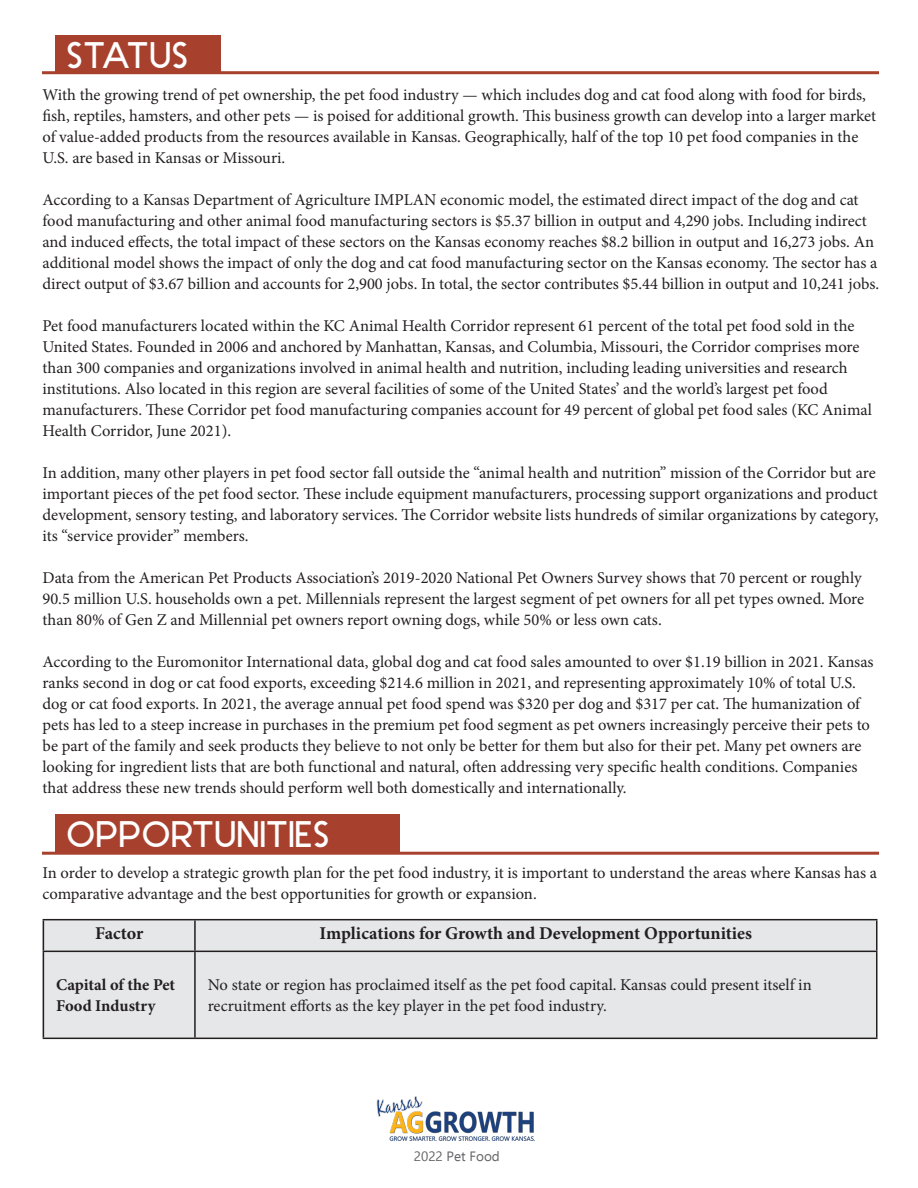
<style>
.page{position:relative;width:918px;height:1188px;background:#fff}
.page>*{position:absolute;margin:0;border:0;box-sizing:border-box;transform-origin:0 0}
.t1{font:34.5px "Stark";color:#fff}
.t2{font:700 18px "Minion Pro";letter-spacing:-.005em;color:#231f20}
.t3{font:16.5px/21px "Minion Pro";color:#231f20}
.t4{font:700 16.5px/21px "Minion Pro";color:#231f20}
.t5{font:13.5px "Ebrima";color:#636366}
</style>
<div class="page">
<div style="left:42px;top:919px;width:834px;height:119px;background:#e6e7e9"></div>
<hr style="left:43px;top:919px;width:152px;height:1px;background:#231f20">
<hr style="left:43px;top:920px;width:1px;height:31px;background:#231f20">
<hr style="left:195px;top:919px;width:683px;height:1px;background:#231f20">
<hr style="left:194px;top:920px;width:2px;height:31px;background:#231f20">
<hr style="left:876px;top:920px;width:2px;height:31px;background:#231f20">
<hr style="left:43px;top:951px;width:152px;height:1px;background:#231f20">
<hr style="left:43px;top:952px;width:1px;height:86px;background:#231f20">
<hr style="left:195px;top:951px;width:683px;height:1px;background:#231f20">
<hr style="left:194px;top:952px;width:2px;height:86px;background:#231f20">
<hr style="left:876px;top:952px;width:2px;height:86px;background:#231f20">
<hr style="left:43px;top:1038px;width:152px;height:1px;background:#231f20">
<hr style="left:195px;top:1038px;width:683px;height:1px;background:#231f20">
<div style="left:56px;top:35px;width:165px;height:39px;background:#a7412e"></div>
<hr style="left:42px;top:71px;width:837px;height:3px;background:#a7412e">
<div style="left:56px;top:814px;width:344px;height:39px;background:#a7412e"></div>
<hr style="left:42px;top:852px;width:837px;height:3px;background:#a7412e">
<img style="left:376px;top:1096px;width:159px;height:45px">
<p class="t1" style="left:66px;top:28px;width:124px">STATUS</p>
<p class="t3" style="left:42px;top:84px;width:835px">With the growing trend of pet ownership, the pet food industry — which includes dog and cat food along with food for birds, fish, reptiles, hamsters, and other pets — is poised for additional growth. This business growth can develop into a larger market of value-added products from the resources available in Kansas. Geographically, half of the top 10 pet food companies in the U.S. are based in Kansas or Missouri.</p>
<p class="t3" style="left:42px;top:189px;width:838px">According to a Kansas Department of Agriculture IMPLAN economic model, the estimated direct impact of the dog and cat food manufacturing and other animal food manufacturing sectors is $5.37 billion in output and 4,290 jobs. Including indirect and induced effects, the total impact of these sectors on the Kansas economy reaches $8.2 billion in output and 16,273 jobs. An additional model shows the impact of only the dog and cat food manufacturing sector on the Kansas economy. The sector has a direct output of $3.67 billion and accounts for 2,900 jobs. In total, the sector contributes $5.44 billion in output and 10,241 jobs.</p>
<p class="t3" style="left:42px;top:315px;width:831px">Pet food manufacturers located within the KC Animal Health Corridor represent 61 percent of the total pet food sold in the United States. Founded in 2006 and anchored by Manhattan, Kansas, and Columbia, Missouri, the Corridor comprises more than 300 companies and organizations involved in animal health and nutrition, including leading universities and research institutions. Also located in this region are several facilities of some of the United States’ and the world’s largest pet food manufacturers. These Corridor pet food manufacturing companies account for 49 percent of global pet food sales (KC Animal Health Corridor, June 2021).</p>
<p class="t3" style="left:42px;top:462px;width:837px">In addition, many other players in pet food sector fall outside the “animal health and nutrition” mission of the Corridor but are important pieces of the pet food sector. These include equipment manufacturers, processing support organizations and product development, sensory testing, and laboratory services. The Corridor website lists hundreds of similar organizations by category, its “service provider” members.</p>
<p class="t3" style="left:42px;top:567px;width:823px">Data from the American Pet Products Association’s 2019-2020 National Pet Owners Survey shows that 70 percent or roughly<br>90.5 million U.S. households own a pet. Millennials represent the largest segment of pet owners for all pet types owned. More than 80% of Gen Z and Millennial pet owners report owning dogs, while 50% or less own cats.</p>
<p class="t3" style="left:42px;top:651px;width:833px">According to the Euromonitor International data, global dog and cat food sales amounted to over $1.19 billion in 2021. Kansas ranks second in dog or cat food exports, exceeding $214.6 million in 2021, and representing approximately 10% of total U.S. dog or cat food exports. In 2021, the average annual pet food spend was $320 per dog and $317 per cat. The humanization of pets has led to a steep increase in purchases in the premium pet food segment as pet owners increasingly perceive their pets to be part of the family and seek products they believe to not only be better for them but also for their pet. Many pet owners are looking for ingredient lists that are both functional and natural, often addressing very specific health conditions. Companies that address these new trends should perform well both domestically and internationally.</p>
<p class="t1" style="left:66px;top:807px;width:265px">OPPORTUNITIES</p>
<p class="t3" style="left:42px;top:863px;width:836px">In order to develop a strategic growth plan for the pet food industry, it is important to understand the areas where Kansas has a comparative advantage and the best opportunities for growth or expansion.</p>
<p class="t2" style="left:95px;top:920px;width:50px">Factor</p>
<p class="t2" style="left:320px;top:920px;width:434px">Implications for Growth and Development Opportunities</p>
<p class="t4" style="left:56px;top:974px;width:121px">Capital of the Pet<br>Food Industry</p>
<p class="t3" style="left:208px;top:975px;width:606px">No state or region has proclaimed itself as the pet food capital. Kansas could present itself in recruitment efforts as the key player in the pet food industry.</p>
<p class="t5" style="left:414px;top:1146px;width:88px">2022 Pet Food</p>
</div>
